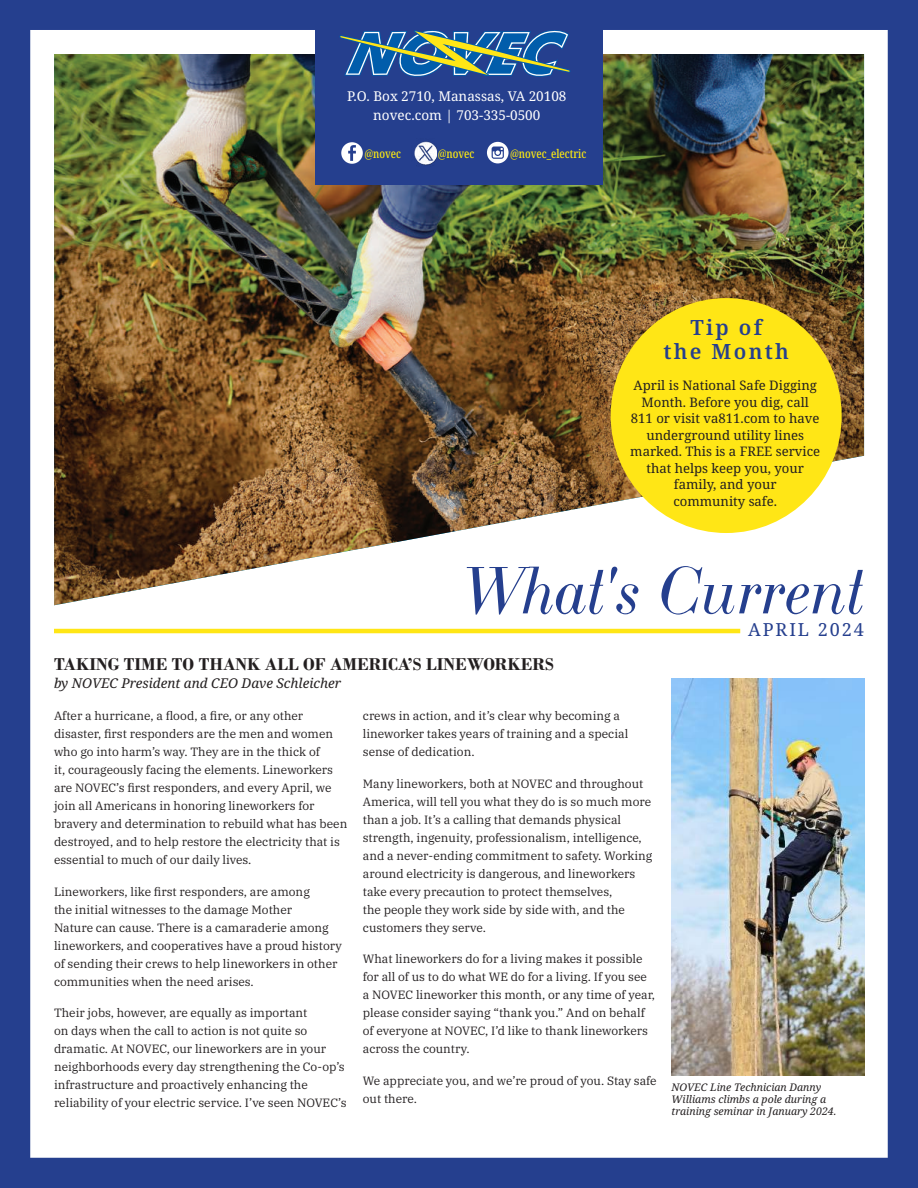
<style>
.page{position:relative;width:918px;height:1188px;background:#fff}
.page>*{position:absolute;margin:0;border:0;box-sizing:border-box;transform-origin:0 0}
.t1{font:italic 66px "LTC Bodoni 175";color:#253f8e}
.t2{font:600 21px/24px "Noto Serif";letter-spacing:.11em;color:#253f8e;text-align:center}
.t3{font:700 18px "Bodoni";color:#231f20}
.t4{font:18px "Noto Serif";letter-spacing:.11em;color:#253f8e}
.t5{font:13.5px/19.5px "Noto Serif";color:#fff;text-align:center}
.t6{font:italic 13.5px "Noto Serif";color:#231f20}
.t7{font:13.2px/16.5px "Noto Serif";color:#231f20;text-align:center}
.t8{font:12px/18px "IBM Plex Serif";color:#231f20}
.t9{font:500 extra-condensed 12px "Noto Serif";color:#fae811}
.t10{font:italic 10.5px/12px "Noto Serif";color:#231f20}
</style>
<div class="page">
<img style="left:0;top:0;width:918px;height:1188px">
<div style="left:611px;top:298px;width:231px;height:235px;background:#ffe616;border-radius:50%"></div>
<img style="left:672px;top:679px;width:192px;height:397px">
<p class="t5" style="left:347px;top:87px;width:221px">P.O. Box 2710, Manassas, VA 20108 novec.com | 703-335-0500</p>
<p class="t9" style="left:364px;top:145px;width:38px">@novec</p>
<p class="t9" style="left:438px;top:145px;width:38px">@novec</p>
<p class="t9" style="left:510px;top:145px;width:78px">@novec_electric</p>
<h2 class="t2" style="left:663px;top:316px;width:127px">Tip of<br>the Month</h2>
<p class="t7" style="left:630px;top:378px;width:191px">April is National Safe Digging<br>Month. Before you dig, call<br>811 or visit va811.com to have underground utility lines marked. This is a FREE service that helps keep you, your family, and your<br>community safe.</p>
<h1 class="t1" style="left:463px;top:554px;width:406px">What's Current</h1>
<h3 class="t3" style="left:54px;top:654px;width:501px">TAKING TIME TO THANK ALL OF AMERICA’S LINEWORKERS</h3>
<p class="t6" style="left:54px;top:674px;width:289px">by NOVEC President and CEO Dave Schleicher</p>
<p class="t8" style="left:54px;top:706px;width:295px">After a hurricane, a flood, a fire, or any other disaster, first responders are the men and women who go into harm’s way. They are in the thick of<br>it, courageously facing the elements. Lineworkers are NOVEC’s first responders, and every April, we join all Americans in honoring lineworkers for bravery and determination to rebuild what has been destroyed, and to help restore the electricity that is essential to much of our daily lives.</p>
<p class="t8" style="left:54px;top:882px;width:289px">Lineworkers, like first responders, are among<br>the initial witnesses to the damage Mother<br>Nature can cause. There is a camaraderie among lineworkers, and cooperatives have a proud history of sending their crews to help lineworkers in other communities when the need arises.</p>
<p class="t8" style="left:54px;top:1003px;width:294px">Their jobs, however, are equally as important<br>on days when the call to action is not quite so dramatic. At NOVEC, our lineworkers are in your neighborhoods every day strengthening the Co-op’s infrastructure and proactively enhancing the reliability of your electric service. I’ve seen NOVEC’s</p>
<p class="t8" style="left:363px;top:706px;width:267px">crews in action, and it’s clear why becoming a lineworker takes years of training and a special sense of dedication.</p>
<p class="t8" style="left:363px;top:774px;width:291px">Many lineworkers, both at NOVEC and throughout America, will tell you what they do is so much more than a job. It’s a calling that demands physical strength, ingenuity, professionalism, intelligence, and a never-ending commitment to safety. Working around electricity is dangerous, and lineworkers take every precaution to protect themselves,<br>the people they work side by side with, and the customers they serve.</p>
<p class="t8" style="left:363px;top:949px;width:294px">What lineworkers do for a living makes it possible for all of us to do what WE do for a living. If you see a NOVEC lineworker this month, or any time of year, please consider saying “thank you.” And on behalf of everyone at NOVEC, I’d like to thank lineworkers across the country.</p>
<p class="t8" style="left:363px;top:1071px;width:295px">We appreciate you, and we’re proud of you. Stay safe out there.</p>
<h3 class="t4" style="left:748px;top:617px;width:117px">APRIL 2024</h3>
<p class="t10" style="left:672px;top:1081px;width:166px">NOVEC Line Technician Danny<br>Williams climbs a pole during a training seminar in January 2024.</p>
</div>
